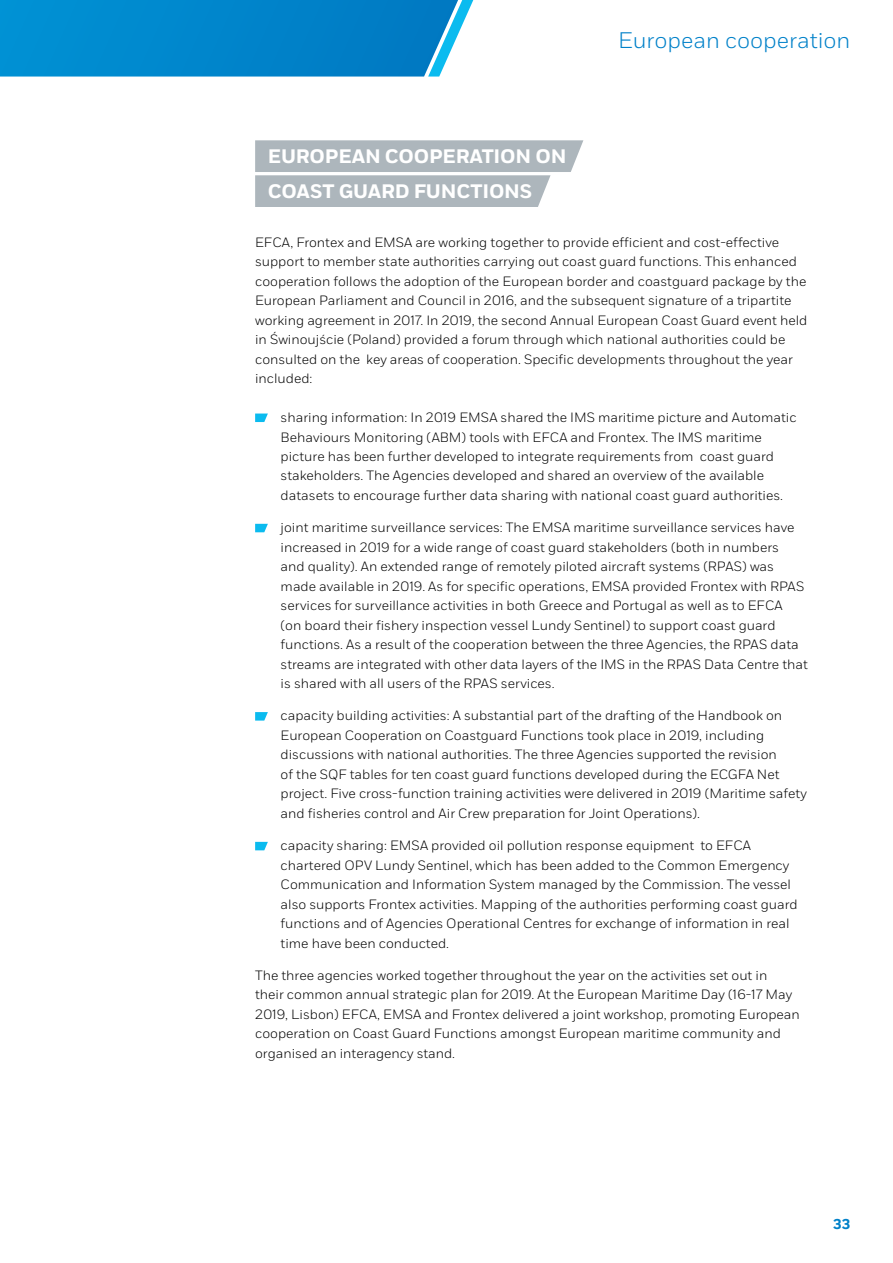
<style>
.page{position:relative;width:893px;height:1263px;background:#fff}
.page>*{position:absolute;margin:0;border:0;box-sizing:border-box;transform-origin:0 0}
.t1{font:300 22.5px "Fort";color:#0081c9}
.t2{font:700 19.5px/35px "Fort";letter-spacing:-.01em;color:#fff}
.t3{font:700 14.25px "Fort";color:#0081c9}
.t4{font:300 13.5px/19.5px "Fort";color:#000}
</style>
<div class="page">
<svg style="left:0;top:0;width:473px;height:77px;background:#0c8cce"></svg>
<svg style="left:255px;top:140px;width:328px;height:67px;background:#b6bec3"></svg>
<svg style="left:255px;top:413px;width:13px;height:9px"></svg>
<svg style="left:255px;top:524px;width:13px;height:8px"></svg>
<svg style="left:255px;top:712px;width:13px;height:9px"></svg>
<svg style="left:255px;top:842px;width:13px;height:8px"></svg>
<h1 class="t1" style="left:618px;top:26px;width:234px">European cooperation</h1>
<h2 class="t2" style="left:268px;top:139px;width:300px">EUROPEAN COOPERATION ON<br>COAST GUARD FUNCTIONS</h2>
<p class="t4" style="left:255px;top:232px;width:554px">EFCA, Frontex and EMSA are working together to provide efficient and cost-effective support to member state authorities carrying out coast guard functions. This enhanced cooperation follows the adoption of the European border and coastguard package by the European Parliament and Council in 2016, and the subsequent signature of a tripartite working agreement in 2017. In 2019, the second Annual European Coast Guard event held in Świnoujście (Poland) provided a forum through which national authorities could be consulted on the key areas of cooperation. Specific developments throughout the year included:</p>
<p class="t4" style="left:281px;top:408px;width:517px">sharing information: In 2019 EMSA shared the IMS maritime picture and Automatic Behaviours Monitoring (ABM) tools with EFCA and Frontex. The IMS maritime picture has been further developed to integrate requirements from coast guard stakeholders. The Agencies developed and shared an overview of the available datasets to encourage further data sharing with national coast guard authorities.</p>
<p class="t4" style="left:281px;top:518px;width:529px">joint maritime surveillance services: The EMSA maritime surveillance services have increased in 2019 for a wide range of coast guard stakeholders (both in numbers<br>and quality). An extended range of remotely piloted aircraft systems (RPAS) was made available in 2019. As for specific operations, EMSA provided Frontex with RPAS services for surveillance activities in both Greece and Portugal as well as to EFCA<br>(on board their fishery inspection vessel Lundy Sentinel) to support coast guard functions. As a result of the cooperation between the three Agencies, the RPAS data streams are integrated with other data layers of the IMS in the RPAS Data Centre that is shared with all users of the RPAS services.</p>
<p class="t4" style="left:281px;top:706px;width:528px">capacity building activities: A substantial part of the drafting of the Handbook on European Cooperation on Coastguard Functions took place in 2019, including discussions with national authorities. The three Agencies supported the revision<br>of the SQF tables for ten coast guard functions developed during the ECGFA Net project. Five cross-function training activities were delivered in 2019 (Maritime safety and fisheries control and Air Crew preparation for Joint Operations).</p>
<p class="t4" style="left:281px;top:836px;width:519px">capacity sharing: EMSA provided oil pollution response equipment to EFCA chartered OPV Lundy Sentinel, which has been added to the Common Emergency Communication and Information System managed by the Commission. The vessel also supports Frontex activities. Mapping of the authorities performing coast guard functions and of Agencies Operational Centres for exchange of information in real time have been conducted.</p>
<p class="t4" style="left:255px;top:965px;width:546px">The three agencies worked together throughout the year on the activities set out in<br>their common annual strategic plan for 2019. At the European Maritime Day (16-17 May 2019, Lisbon) EFCA, EMSA and Frontex delivered a joint workshop, promoting European cooperation on Coast Guard Functions amongst European maritime community and organised an interagency stand.</p>
<p class="t3" style="left:833px;top:1215px;width:19px">33</p>
</div>
